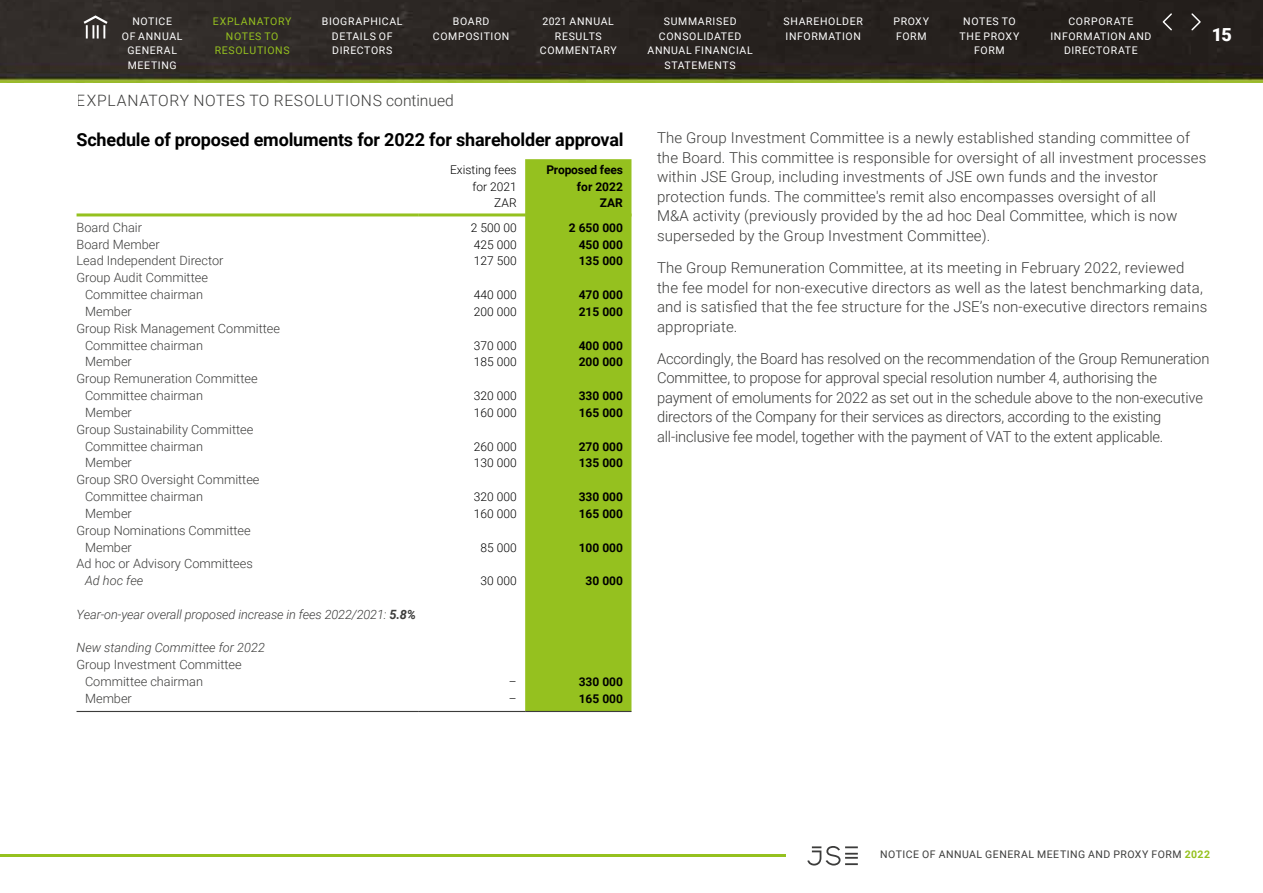
<style>
.page{position:relative;width:1263px;height:893px;background:#fff}
.page>*{position:absolute;margin:0;border:0;box-sizing:border-box;transform-origin:0 0}
.t1{font:700 18px "Roboto";letter-spacing:-.01em;color:#000}
.t2{font:900 18px "Roboto";color:#fff}
.t3{font:300 15.6px "Roboto";letter-spacing:.04em;color:#3c3c3b}
.t4{font:300 15px/19.5px "Roboto";letter-spacing:.01em;color:#3c3c3b}
.t5{font:300 15px/19.5px "Roboto";letter-spacing:-.01em;color:#3c3c3b}
.t6{font:300 12.75px/16.8px "Roboto";color:#3c3c3b}
.t7{font:italic 300 12.75px "Roboto";letter-spacing:-.01em;color:#3c3c3b}
.t8{font:700 12px/16.5px "Roboto";color:#000;text-align:right}
.t9{font:300 12px/16.5px "Roboto";color:#000;text-align:right}
.t10{font:10.5px/14.9px "Roboto";letter-spacing:.06em;color:#fff;text-align:center}
.t11{font:10.5px "Roboto";letter-spacing:.045em;color:#3c3c3b}
.t12{font:10.5px/14.9px "Roboto";letter-spacing:.06em;color:#95c11f;text-align:center}
.s1{font-weight:700}
.s2{font-weight:700;color:#95c11f}
</style>
<div class="page">
<svg style="left:807px;top:846px;width:51px;height:19px"></svg>
<hr style="left:0;top:855px;width:785px;height:2px;background:#95c11f">
<img style="left:0;top:0;width:1263px;height:82px">
<svg style="left:81px;top:14px;width:29px;height:25px"></svg>
<svg style="left:1162px;top:13px;width:10px;height:17px"></svg>
<svg style="left:1191px;top:13px;width:10px;height:17px"></svg>
<div style="left:525px;top:159px;width:106px;height:552px;background:#95c11f"></div>
<hr style="left:77px;top:213px;width:342px;height:3px;background:#95c11f">
<hr style="left:419px;top:213px;width:106px;height:3px;background:#95c11f">
<hr style="left:525px;top:213px;width:106px;height:3px;background:#95c11f">
<hr style="left:77px;top:711px;width:342px;height:1px;background:#3c3c3b">
<hr style="left:419px;top:711px;width:106px;height:1px;background:#3c3c3b">
<hr style="left:525px;top:711px;width:106px;height:1px;background:#3c3c3b">
<p class="t10" style="left:122px;top:13px;width:62px">NOTICE<br>OF ANNUAL<br>GENERAL<br>MEETING</p>
<p class="t12" style="left:213px;top:13px;width:80px">EXPLANATORY<br>NOTES TO<br>RESOLUTIONS</p>
<p class="t10" style="left:322px;top:13px;width:82px">BIOGRAPHICAL<br>DETAILS OF<br>DIRECTORS</p>
<p class="t10" style="left:433px;top:13px;width:78px">BOARD<br>COMPOSITION</p>
<p class="t10" style="left:540px;top:13px;width:78px">2021 ANNUAL<br>RESULTS<br>COMMENTARY</p>
<p class="t10" style="left:647px;top:13px;width:107px">SUMMARISED<br>CONSOLIDATED<br>ANNUAL FINANCIAL<br>STATEMENTS</p>
<p class="t10" style="left:783px;top:13px;width:81px;text-align:left">SHAREHOLDER<br>INFORMATION</p>
<p class="t10" style="left:893px;top:13px;width:37px;text-align:left">PROXY<br>FORM</p>
<p class="t10" style="left:960px;top:13px;width:61px">NOTES TO<br>THE PROXY<br>FORM</p>
<p class="t10" style="left:1050px;top:13px;width:102px">CORPORATE<br>INFORMATION AND<br>DIRECTORATE</p>
<p class="t3" style="left:77px;top:90px;width:379px">EXPLANATORY NOTES TO RESOLUTIONS continued</p>
<p class="t1" style="left:77px;top:127px;width:548px">Schedule of proposed emoluments for 2022 for shareholder approval</p>
<p class="t9" style="left:450px;top:161px;width:68px">Existing fees for 2021<br>ZAR</p>
<p class="t8" style="left:546px;top:161px;width:78px">Proposed fees for 2022<br>ZAR</p>
<p class="t6" style="left:77px;top:218px;width:67px">Board Chair</p>
<p class="t9" style="left:471px;top:219px;width:47px">2 500 00</p>
<p class="t8" style="left:569px;top:219px;width:56px">2 650 000</p>
<p class="t6" style="left:77px;top:235px;width:85px">Board Member</p>
<p class="t9" style="left:474px;top:236px;width:44px">425 000</p>
<p class="t8" style="left:579px;top:236px;width:46px">450 000</p>
<p class="t6" style="left:77px;top:252px;width:148px">Lead Independent Director</p>
<p class="t9" style="left:474px;top:252px;width:44px">127 500</p>
<p class="t8" style="left:579px;top:252px;width:46px">135 000</p>
<p class="t6" style="left:77px;top:269px;width:133px;text-align:center">Group Audit Committee<br>Committee chairman</p>
<p class="t2" style="left:1212px;top:22px;width:21px">15</p>
<p class="t4" style="left:657px;top:128px;width:551px">The Group Investment Committee is a newly established standing committee of the Board. This committee is responsible for oversight of all investment processes within JSE Group, including investments of JSE own funds and the investor protection funds. The committee's remit also encompasses oversight of all<br>M&amp;A activity (previously provided by the ad hoc Deal Committee, which is now superseded by the Group Investment Committee).</p>
<p class="t4" style="left:657px;top:257px;width:552px">The Group Remuneration Committee, at its meeting in February 2022, reviewed the fee model for non-executive directors as well as the latest benchmarking data, and is satisfied that the fee structure for the JSE’s non-executive directors remains appropriate.</p>
<p class="t5" style="left:657px;top:348px;width:554px">Accordingly, the Board has resolved on the recommendation of the Group Remuneration Committee, to propose for approval special resolution number 4, authorising the payment of emoluments for 2022 as set out in the schedule above to the non-executive directors of the Company for their services as directors, according to the existing all-inclusive fee model, together with the payment of VAT to the extent applicable.</p>
<p class="t9" style="left:474px;top:286px;width:44px">440 000</p>
<p class="t8" style="left:579px;top:286px;width:46px">470 000</p>
<p class="t6" style="left:85px;top:303px;width:48px">Member</p>
<p class="t9" style="left:474px;top:303px;width:44px">200 000</p>
<p class="t8" style="left:579px;top:303px;width:46px">215 000</p>
<p class="t6" style="left:85px;top:319px;width:197px;text-indent:-9px">Group Risk Management Committee<br>Committee chairman</p>
<p class="t9" style="left:474px;top:337px;width:44px">370 000</p>
<p class="t8" style="left:579px;top:337px;width:46px">400 000</p>
<p class="t6" style="left:85px;top:353px;width:48px">Member</p>
<p class="t9" style="left:474px;top:353px;width:44px">185 000</p>
<p class="t8" style="left:579px;top:353px;width:46px">200 000</p>
<p class="t6" style="left:85px;top:370px;width:174px;text-indent:-9px">Group Remuneration Committee<br>Committee chairman</p>
<p class="t9" style="left:474px;top:387px;width:44px">320 000</p>
<p class="t8" style="left:579px;top:387px;width:46px">330 000</p>
<p class="t6" style="left:85px;top:403px;width:48px">Member</p>
<p class="t9" style="left:474px;top:404px;width:44px">160 000</p>
<p class="t8" style="left:579px;top:404px;width:46px">165 000</p>
<p class="t6" style="left:85px;top:420px;width:170px;text-indent:-9px">Group Sustainability Committee<br>Committee chairman</p>
<p class="t9" style="left:474px;top:438px;width:44px">260 000</p>
<p class="t8" style="left:579px;top:438px;width:46px">270 000</p>
<p class="t6" style="left:85px;top:454px;width:48px">Member</p>
<p class="t9" style="left:474px;top:454px;width:44px">130 000</p>
<p class="t8" style="left:579px;top:454px;width:46px">135 000</p>
<p class="t6" style="left:85px;top:471px;width:176px;text-indent:-9px">Group SRO Oversight Committee<br>Committee chairman</p>
<p class="t9" style="left:474px;top:488px;width:44px">320 000</p>
<p class="t8" style="left:579px;top:488px;width:46px">330 000</p>
<p class="t6" style="left:85px;top:504px;width:48px">Member</p>
<p class="t9" style="left:474px;top:505px;width:44px">160 000</p>
<p class="t8" style="left:579px;top:505px;width:46px">165 000</p>
<p class="t6" style="left:85px;top:521px;width:167px;text-indent:-9px">Group Nominations Committee<br>Member</p>
<p class="t9" style="left:480px;top:539px;width:38px">85 000</p>
<p class="t8" style="left:579px;top:539px;width:46px">100 000</p>
<p class="t6" style="left:77px;top:555px;width:178px">Ad hoc or Advisory Committees</p>
<p class="t7" style="left:85px;top:572px;width:60px">Ad hoc fee</p>
<p class="t9" style="left:480px;top:572px;width:38px">30 000</p>
<p class="t8" style="left:586px;top:572px;width:39px">30 000</p>
<p class="t7" style="left:77px;top:605px;width:341px">Year-on-year overall proposed increase in fees 2022/2021: <span class="s1">5.8%</span></p>
<p class="t7" style="left:77px;top:639px;width:190px">New standing Committee for 2022</p>
<p class="t6" style="left:85px;top:656px;width:158px;text-indent:-9px">Group Investment Committee<br>Committee chairman</p>
<p class="t9" style="left:509px;top:673px;width:9px">–</p>
<p class="t8" style="left:579px;top:673px;width:46px">330 000</p>
<p class="t6" style="left:85px;top:690px;width:48px">Member</p>
<p class="t9" style="left:509px;top:690px;width:9px">–</p>
<p class="t8" style="left:579px;top:690px;width:46px">165 000</p>
<p class="t11" style="left:880px;top:847px;width:331px">NOTICE OF ANNUAL GENERAL MEETING AND PROXY FORM <span class="s2">2022</span></p>
</div>
